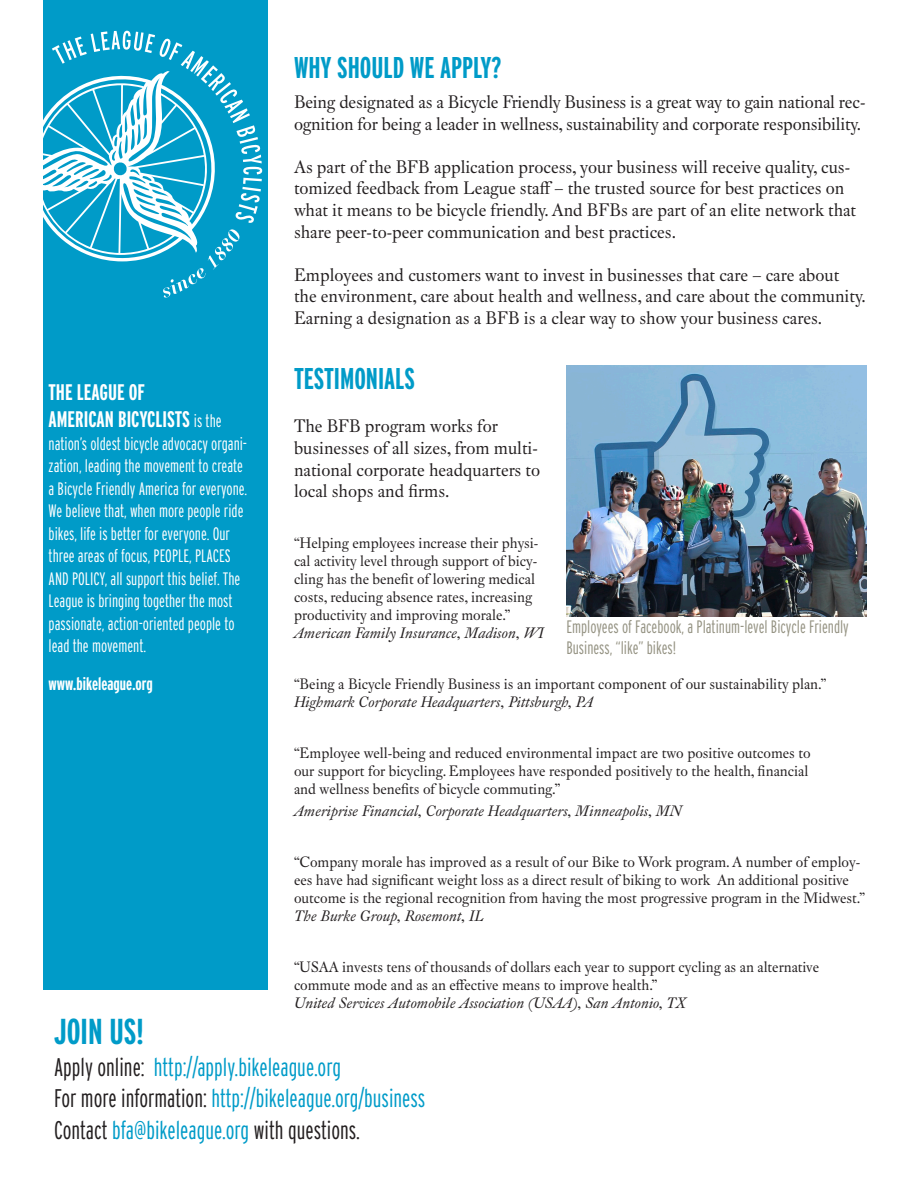
<style>
.page{position:relative;width:918px;height:1188px;background:#fff}
.page>*{position:absolute;margin:0;border:0;box-sizing:border-box;transform-origin:0 0}
.t1{font:700 extra-condensed 36px "Interstate";color:#009bc8}
.t2{font:700 extra-condensed 30px "Interstate";color:#009bc8}
.t3{font:300 extra-condensed 25.5px "Interstate";color:#009bc8}
.t4{font:300 extra-condensed 25.5px "Interstate";color:#231f20}
.t5{font:700 extra-condensed 22.5px "Interstate";color:#fff}
.t6{font:18px/21.6px "Fleischman BT Pro";color:#231f20}
.t7{font:300 extra-condensed 18px/22.5px "Interstate";color:#fff}
.t8{font:300 extra-condensed 18px/21.6px "Interstate";color:#959383}
.t9{font:700 extra-condensed 18px "Interstate";color:#fff}
.t10{font:15px/18px "Fleischman BT Pro";color:#231f20}
.t11{font:italic 15px "Fleischman BT Pro";color:#231f20}
.s1{font-weight:300;font-size:18px}
.s2{font-size:25.5px;color:#009bc8}
.s3{font-style:italic}
.s4{color:#231f20}
.s5{color:#009bc8}
</style>
<div class="page">
<div style="left:43px;top:303px;width:225px;height:687px;background:#009bc8"></div>
<div style="left:43px;top:0;width:225px;height:317px;background:#009bc8"></div>
<svg style="left:43px;top:31px;width:219px;height:267px"></svg>
<img style="left:566px;top:365px;width:301px;height:251px">
<p class="t5" style="left:49px;top:379px;width:98px">THE LEAGUE OF</p>
<p class="t5" style="left:49px;top:406px;width:175px">AMERICAN BICYCLISTS <span class="s1">is the</span></p>
<p class="t7" style="left:49px;top:432px;width:200px">nation’s oldest bicycle advocacy organi&shy;zation, leading the movement to create a Bicycle Friendly America for everyone.<br>We believe that, when more people ride bikes, life is better for everyone. Our three areas of focus, PEOPLE, PLACES AND POLICY, all support this belief. The League is bringing together the most passionate, action-oriented people to lead the movement.</p>
<p class="t9" style="left:49px;top:673px;width:182px">www.bikeleague.org<span class="s2">WW.IONAL-</span></p>
<p class="t2" style="left:294px;top:49px;width:209px">WHY SHOULD WE APPLY?</p>
<p class="t6" style="left:294px;top:91px;width:573px">Being designated as a Bicycle Friendly Business is a great way to gain national rec&shy;ognition for being a leader in wellness, sustainability and corporate responsibility.</p>
<p class="t6" style="left:294px;top:156px;width:564px">As part of the BFB application process, your business will receive quality, cus&shy;tomized feedback from League staff – the trusted source for best practices on what it means to be bicycle friendly. And BFBs are part of an elite network that share peer-to-peer communication and best practices.</p>
<p class="t6" style="left:294px;top:264px;width:573px">Employees and customers want to invest in businesses that care – care about the environment, care about health and wellness, and care about the community.<br>Earning a designation as a BFB is a clear way to show your business cares.</p>
<p class="t2" style="left:294px;top:360px;width:123px">TESTIMONIALS</p>
<p class="t6" style="left:294px;top:415px;width:248px">The BFB program works for businesses of all sizes, from multi&shy;national corporate headquarters to local shops and firms.</p>
<p class="t10" style="left:294px;top:534px;width:246px">“Helping employees increase their physi&shy;cal activity level through support of bicy&shy;cling has the benefit of lowering medical costs, reducing absence rates, increasing productivity and improving morale.”</p>
<p class="t11" style="left:294px;top:624px;width:251px">American Family Insurance, Madison, WI</p>
<p class="t10" style="left:294px;top:675px;width:534px">“Being a Bicycle Friendly Business is an important component of our sustainability plan.”</p>
<p class="t11" style="left:294px;top:693px;width:301px">Highmark Corporate Headquarters, Pittsburgh, PA</p>
<p class="t10" style="left:294px;top:744px;width:518px">“Employee well-being and reduced environmental impact are two positive outcomes to</p>
<p class="t10" style="left:294px;top:762px;width:516px">our support for bicycling. Employees have responded positively to the health, financial</p>
<p class="t10" style="left:294px;top:780px;width:268px">and wellness benefits of bicycle commuting.”</p>
<p class="t11" style="left:294px;top:802px;width:390px">Ameriprise Financial, Corporate Headquarters, Minneapolis, MN</p>
<p class="t10" style="left:294px;top:853px;width:573px">“Company morale has improved as a result of our Bike to Work program. A number of employ&shy;ees have had significant weight loss as a direct result of biking to work An additional positive outcome is the regional recognition from having the most progressive program in the Midwest.” <span class="s3">The Burke Group, Rosemont, IL</span></p>
<p class="t10" style="left:294px;top:958px;width:527px">“USAA invests tens of thousands of dollars each year to support cycling as an alternative</p>
<p class="t10" style="left:294px;top:976px;width:365px">commute mode and as an effective means to improve health.”</p>
<p class="t11" style="left:294px;top:994px;width:393px">United Services Automobile Association (USAA), San Antonio, TX</p>
<p class="t8" style="left:566px;top:615px;width:284px">Employees of Facebook, a Platinum-level Bicycle Friendly<br>Business, “like” bikes!</p>
<p class="t1" style="left:54px;top:1010px;width:91px">JOIN US!</p>
<p class="t3" style="left:54px;top:1051px;width:289px"><span class="s4">Apply online:</span> http://apply.bikeleague.org</p>
<p class="t3" style="left:54px;top:1083px;width:373px"><span class="s4">For more information:</span> http://bikeleague.org/business</p>
<p class="t4" style="left:54px;top:1114px;width:307px">Contact <span class="s5">bfa@bikeleague.org</span> with questions.</p>
</div>
